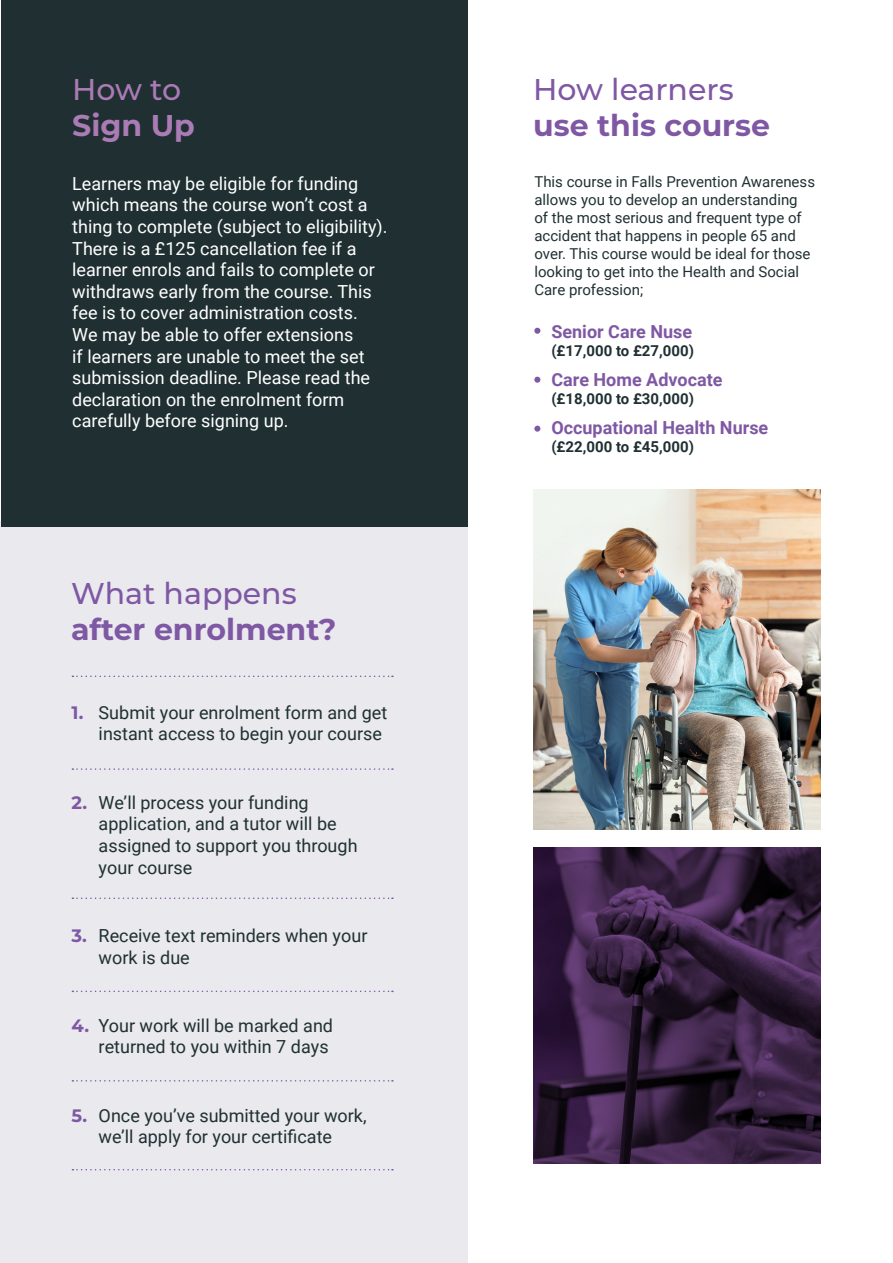
<style>
.page{position:relative;width:893px;height:1263px;background:#fff}
.page>*{position:absolute;margin:0;border:0;box-sizing:border-box;transform-origin:0 0}
.t1{font:700 30px "Montserrat";color:#7f58a4}
.t2{font:500 30px "Montserrat";color:#7f58a4}
.t3{font:700 30px "Montserrat";color:#aa7bb5}
.t4{font:500 30px "Montserrat";color:#aa7bb5}
.t5{font:18px/21.6px "Roboto";color:#fff}
.t6{font:18px/21.6px "Roboto";color:#203032;text-align:right}
.t7{font:700 18px "Roboto";color:#7f58a4}
.t8{font:15px/18px "Roboto";color:#203032}
.t9{font:700 15px "Roboto";color:#203032}
.s1{font-family:"Montserrat";font-weight:700;color:#7f58a4}
</style>
<div class="page">
<div style="left:0;top:522px;width:467px;height:741px;background:#e9e9ee"></div>
<div style="left:1px;top:0;width:466px;height:526px;background:#203032"></div>
<svg style="left:72px;top:768px;width:321px;height:2px"></svg>
<svg style="left:72px;top:897px;width:321px;height:2px"></svg>
<svg style="left:72px;top:990px;width:321px;height:2px"></svg>
<svg style="left:72px;top:675px;width:321px;height:2px"></svg>
<svg style="left:72px;top:1080px;width:321px;height:1px"></svg>
<svg style="left:72px;top:1169px;width:321px;height:1px"></svg>
<img style="left:533px;top:490px;width:288px;height:340px">
<img style="left:533px;top:847px;width:288px;height:317px">
<svg style="left:534px;top:377px;width:6px;height:6px"></svg>
<svg style="left:534px;top:426px;width:6px;height:6px"></svg>
<svg style="left:534px;top:328px;width:6px;height:6px"></svg>
<p class="t4" style="left:72px;top:69px;width:110px">How to</p>
<p class="t3" style="left:72px;top:104px;width:124px">Sign Up</p>
<p class="t5" style="left:72px;top:172px;width:317px">Learners may be eligible for funding which means the course won’t cost a thing to complete (subject to eligibility).<br>There is a £125 cancellation fee if a learner enrols and fails to complete or withdraws early from the course. This fee is to cover administration costs.<br>We may be able to offer extensions<br>if learners are unable to meet the set submission deadline. Please read the declaration on the enrolment form carefully before signing up.</p>
<p class="t2" style="left:71px;top:573px;width:227px">What happens</p>
<p class="t1" style="left:71px;top:608px;width:267px">after enrolment?</p>
<p class="t6" style="left:72px;top:701px;width:317px"><span class="s1">1.</span> Submit your enrolment form and get instant access to begin your course</p>
<p class="t6" style="left:99px;top:791px;width:260px;text-align:left;text-indent:-27px"><span class="s1">2.</span> We’ll process your funding application, and a tutor will be assigned to support you through your course</p>
<p class="t6" style="left:99px;top:924px;width:270px;text-align:left;text-indent:-27px"><span class="s1">3.</span> Receive text reminders when your work is due</p>
<p class="t6" style="left:72px;top:1014px;width:263px"><span class="s1">4.</span> Your work will be marked and returned to you within 7 days</p>
<p class="t6" style="left:72px;top:1104px;width:296px;text-align:center"><span class="s1">5.</span> Once you’ve submitted your work, we’ll apply for your certificate</p>
<p class="t2" style="left:533px;top:69px;width:202px">How learners</p>
<p class="t1" style="left:533px;top:104px;width:238px">use this course</p>
<p class="t8" style="left:534px;top:172px;width:282px">This course in Falls Prevention Awareness allows you to develop an understanding of the most serious and frequent type of accident that happens in people 65 and over. This course would be ideal for those looking to get into the Health and Social Care profession;</p>
<p class="t7" style="left:551px;top:319px;width:142px">Senior Care Nuse</p>
<p class="t9" style="left:551px;top:340px;width:144px">(£17,000 to £27,000)</p>
<p class="t7" style="left:551px;top:367px;width:173px">Care Home Advocate</p>
<p class="t9" style="left:551px;top:388px;width:144px">(£18,000 to £30,000)</p>
<p class="t7" style="left:551px;top:415px;width:218px">Occupational Health Nurse</p>
<p class="t9" style="left:551px;top:436px;width:144px">(£22,000 to £45,000)</p>
</div>
